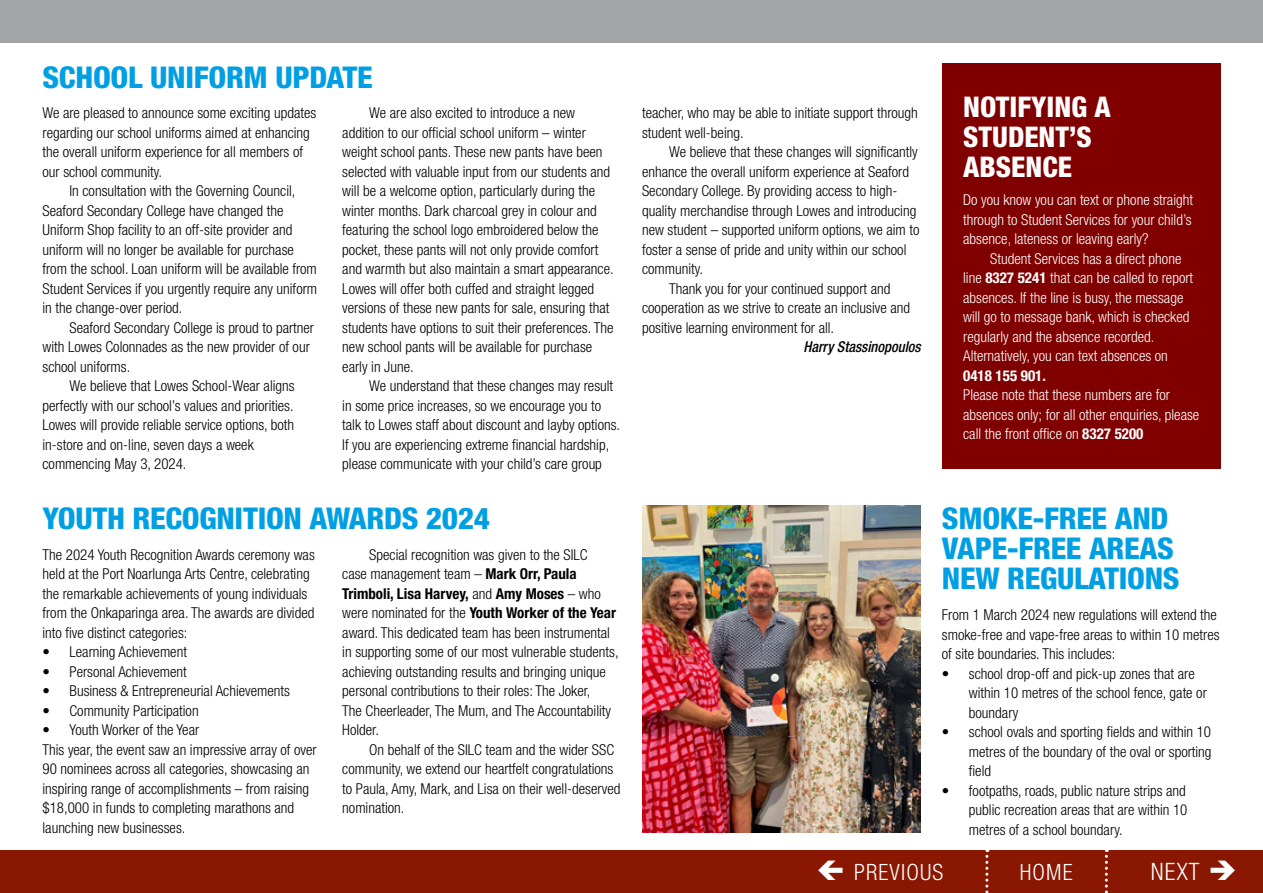
<style>
.page{position:relative;width:1263px;height:893px;background:#fff}
.page>*{position:absolute;margin:0;border:0;box-sizing:border-box;transform-origin:0 0}
.t1{font:800 condensed 30px/30px "Helvetica Neue";letter-spacing:-.01em;color:#009fe3;scale:1.04 1}
.t2{font:800 condensed 28.5px/30px "Helvetica Neue";color:#fff}
.t3{font:300 condensed 24px "Helvetica Neue";color:#fff}
.t4{font:300 condensed 22.5px "Helvetica Neue";letter-spacing:.05em;color:#fff}
.t5{font:300 condensed 15px/19.5px "Helvetica Neue";color:#000}
.t6{font:300 condensed 15px/19.5px "Helvetica Neue";color:#fff}
.t7{font:italic 500 condensed 15px "Helvetica Neue";color:#000;scale:.96 1}
.t8{font:700 condensed 15px "Helvetica Neue";color:#fff}
.s1{font-weight:700}
.s2{font-size:27px;color:#8a1702}
</style>
<div class="page">
<div style="left:0;top:0;width:1263px;height:43px;background:#a1a5a7"></div>
<div style="left:0;top:850px;width:1263px;height:43px;background:#8a1702"></div>
<svg style="left:985px;top:850px;width:3px;height:43px"></svg>
<svg style="left:1105px;top:850px;width:3px;height:43px"></svg>
<div style="left:942px;top:64px;width:279px;height:405px;background:#800000"></div>
<img style="left:642px;top:505px;width:279px;height:328px">
<h1 class="t1" style="left:43px;top:62px;width:319px">SCHOOL UNIFORM UPDATE</h1>
<p class="t5" style="left:43px;top:103px;width:275px">We are pleased to announce some exciting updates regarding our school uniforms aimed at enhancing the overall uniform experience for all members of our school community.</p>
<p class="t5" style="left:43px;top:181px;width:276px;text-indent:27px">In consultation with the Governing Council, Seaford Secondary College have changed the Uniform Shop facility to an off-site provider and uniform will no longer be available for purchase from the school. Loan uniform will be available from Student Services if you urgently require any uniform in the change-over period.</p>
<p class="t5" style="left:43px;top:318px;width:273px;text-indent:27px">Seaford Secondary College is proud to partner with Lowes Colonnades as the new provider of our school uniforms.</p>
<p class="t5" style="left:43px;top:376px;width:254px;text-indent:27px">We believe that Lowes School-Wear aligns perfectly with our school’s values and priorities.<br>Lowes will provide reliable service options, both in-store and on-line, seven days a week commencing May 3, 2024.</p>
<p class="t5" style="left:342px;top:103px;width:273px;text-indent:27px">We are also excited to introduce a new addition to our official school uniform – winter weight school pants. These new pants have been selected with valuable input from our students and will be a welcome option, particularly during the winter months. Dark charcoal grey in colour and featuring the school logo embroidered below the pocket, these pants will not only provide comfort and warmth but also maintain a smart appearance.<br>Lowes will offer both cuffed and straight legged versions of these new pants for sale, ensuring that students have options to suit their preferences. The new school pants will be available for purchase early in June.</p>
<p class="t5" style="left:342px;top:376px;width:279px;text-indent:27px">We understand that these changes may result in some price increases, so we encourage you to talk to Lowes staff about discount and layby options.<br>If you are experiencing extreme financial hardship, please communicate with your child’s care group</p>
<h1 class="t1" style="left:43px;top:503px;width:432px">YOUTH RECOGNITION AWARDS 2024</h1>
<p class="t5" style="left:43px;top:544px;width:274px">The 2024 Youth Recognition Awards ceremony was held at the Port Noarlunga Arts Centre, celebrating the remarkable achievements of young individuals from the Onkaparinga area. The awards are divided into five distinct categories:</p>
<p class="t5" style="left:43px;top:642px;width:146px">• Learning Achievement</p>
<p class="t5" style="left:43px;top:661px;width:146px">• Personal Achievement</p>
<p class="t5" style="left:43px;top:681px;width:249px">• Business &amp; Entrepreneurial Achievements</p>
<p class="t5" style="left:43px;top:700px;width:158px">• Community Participation</p>
<p class="t5" style="left:43px;top:720px;width:276px">• Youth Worker of the Year<br>This year, the event saw an impressive array of over 90 nominees across all categories, showcasing an inspiring range of accomplishments – from raising $18,000 in funds to completing marathons and launching new businesses.</p>
<p class="t5" style="left:342px;top:544px;width:278px;text-indent:27px">Special recognition was given to the SILC<br>case management team – <span class="s1">Mark Orr, Paula Trimboli, Lisa Harvey,</span> and <span class="s1">Amy Moses</span> – who were nominated for the <span class="s1">Youth Worker of the Year </span>award. This dedicated team has been instrumental in supporting some of our most vulnerable students, achieving outstanding results and bringing unique personal contributions to their roles: The Joker,<br>The Cheerleader, The Mum, and The Accountability Holder.</p>
<p class="t5" style="left:342px;top:739px;width:280px;text-indent:27px">On behalf of the SILC team and the wider SSC community, we extend our heartfelt congratulations to Paula, Amy, Mark, and Lisa on their well-deserved nomination.</p>
<p class="t5" style="left:642px;top:103px;width:277px">teacher, who may be able to initiate support through student well-being.</p>
<p class="t5" style="left:669px;top:142px;width:250px">We believe that these changes will significantly</p>
<p class="t5" style="left:642px;top:162px;width:268px">enhance the overall uniform experience at Seaford</p>
<p class="t5" style="left:642px;top:181px;width:257px">Secondary College. By providing access to high-</p>
<p class="t5" style="left:642px;top:201px;width:276px">quality merchandise through Lowes and introducing</p>
<p class="t5" style="left:642px;top:220px;width:279px">new student – supported uniform options, we aim to</p>
<p class="t5" style="left:642px;top:240px;width:266px">foster a sense of pride and unity within our school</p>
<p class="t5" style="left:642px;top:259px;width:63px">community.</p>
<p class="t5" style="left:669px;top:279px;width:223px">Thank you for your continued support and</p>
<p class="t5" style="left:642px;top:298px;width:269px">cooperation as we strive to create an inclusive and</p>
<p class="t5" style="left:642px;top:318px;width:194px">positive learning environment for all.</p>
<p class="t7" style="left:803px;top:338px;width:124px">Harry Stassinopoulos</p>
<h2 class="t2" style="left:963px;top:91px;width:149px">NOTIFYING A<br>STUDENT’S<br>ABSENCE</h2>
<p class="t6" style="left:963px;top:190px;width:231px;text-align:justify">Do you know you can text or phone straight through to Student Services for your child’s absence, lateness or leaving early?</p>
<p class="t6" style="left:963px;top:248px;width:231px;text-indent:27px">Student Services has a direct phone line <span class="s1">8327 5241</span> that can be called to report absences. If the line is busy, the message will go to message bank, which is checked regularly and the absence recorded.<br>Alternatively, you can text absences on</p>
<p class="t8" style="left:963px;top:366px;width:84px">0418 155 901.</p>
<p class="t6" style="left:963px;top:385px;width:238px">Please note that these numbers are for absences only; for all other enquiries, please call the front office on <span class="s1">8327 5200</span></p>
<h1 class="t1" style="left:942px;top:503px;width:230px">SMOKE-FREE AND<br>VAPE-FREE AREAS<br>NEW REGULATIONS</h1>
<p class="t5" style="left:942px;top:605px;width:279px">From 1 March 2024 new regulations will extend the smoke-free and vape-free areas to within 10 metres of site boundaries. This includes:</p>
<p class="t5" style="left:969px;top:664px;width:239px;text-indent:-27px">• school drop-off and pick-up zones that are within 10 metres of the school fence, gate or boundary</p>
<p class="t5" style="left:969px;top:722px;width:244px;text-align:justify;text-indent:-27px">• school ovals and sporting fields and within 10 metres of the boundary of the oval or sporting field</p>
<p class="t5" style="left:969px;top:781px;width:220px;text-align:justify;text-indent:-27px">• footpaths, roads, public nature strips and public recreation areas that are within 10 metres of a school boundary.</p>
<h3 class="t4" style="left:854px;top:859px;width:91px">PREVIOUS</h3>
<h3 class="t4" style="left:982px;top:859px;width:130px"><span class="s2">I</span> HOME <span class="s2">I</span></h3>
<h3 class="t3" style="left:1151px;top:857px;width:88px">NEXT ➔</h3>
</div>
